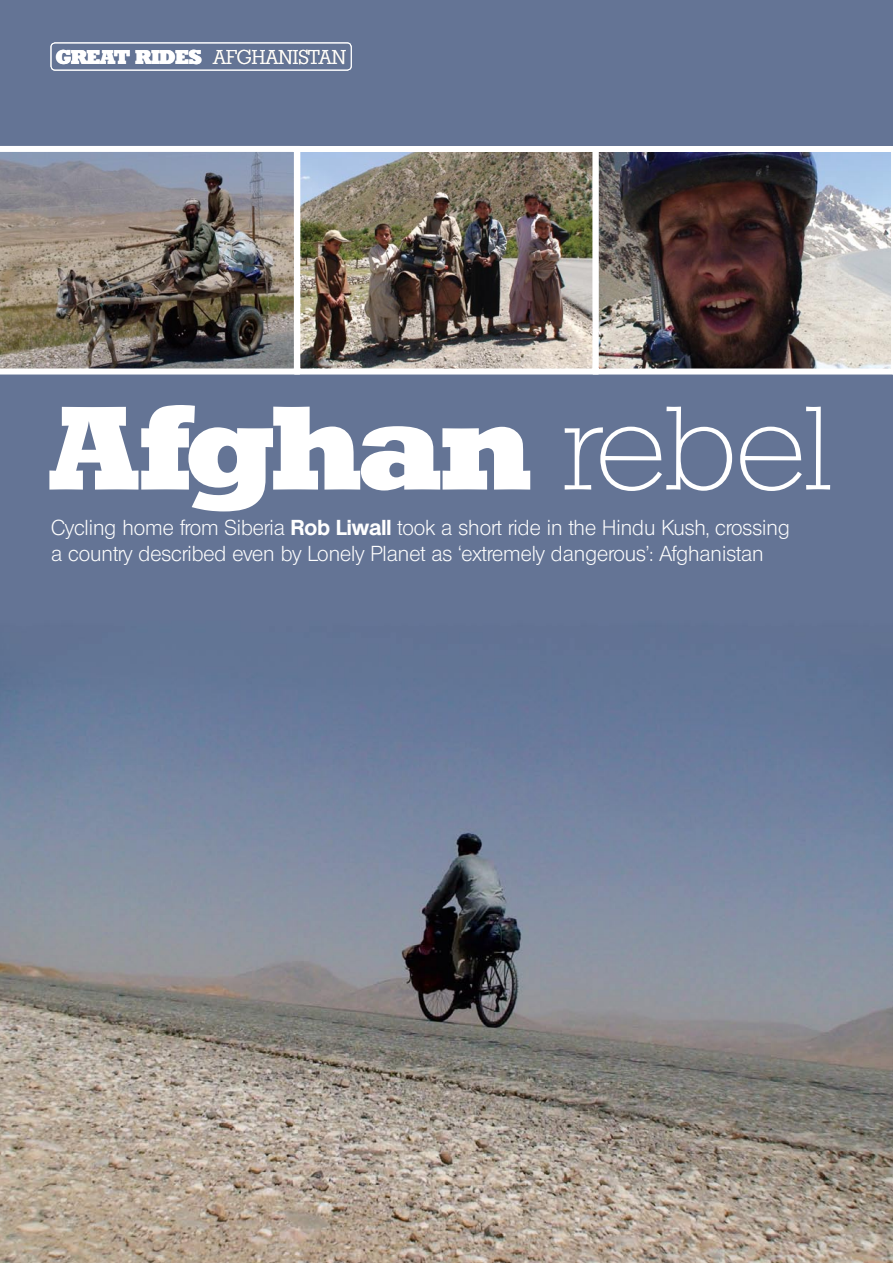
<style>
.page{position:relative;width:893px;height:1263px;background:#fff}
.page>*{position:absolute;margin:0;border:0;box-sizing:border-box;transform-origin:0 0}
.Heading{font:800 115.05px "Stafford";letter-spacing:-.015em;color:#fff}
.Strap{font:300 21px/25.5px "Olympia";color:#fff}
._1stPara{font:300 19.5px "Stafford";color:#fff}
.s1{font-weight:800}
.s2{font-weight:200}
.s3{font-weight:700}
</style>
<div class="page">
<img style="left:0;top:0;width:893px;height:1263px">
<img style="left:301px;top:153px;width:290px;height:214px">
<img style="left:0;top:146px;width:294px;height:228px">
<div style="left:294px;top:146px;width:304px;height:228px;border:6px solid #fff"></div>
<img style="left:593px;top:146px;width:300px;height:228px">
<div style="left:51px;top:43px;width:301px;height:28px;border:1px solid #fff;border-radius:4px"></div>
<p class="_1stPara" style="left:56px;top:46px;width:292px"><span class="s1">GREAT RIDES</span> AFGHANISTAN</p>
<p class="Heading" style="left:51px;top:377px;width:782px">AFGHAN <span class="s2">rebel</span></p>
<p class="Strap" style="left:51px;top:515px;width:740px">Cycling home from Siberia <span class="s3">Rob Liwall</span> took a short ride in the Hindu Kush, crossing a country described even by Lonely Planet as ‘extremely dangerous’: Afghanistan</p>
</div>
